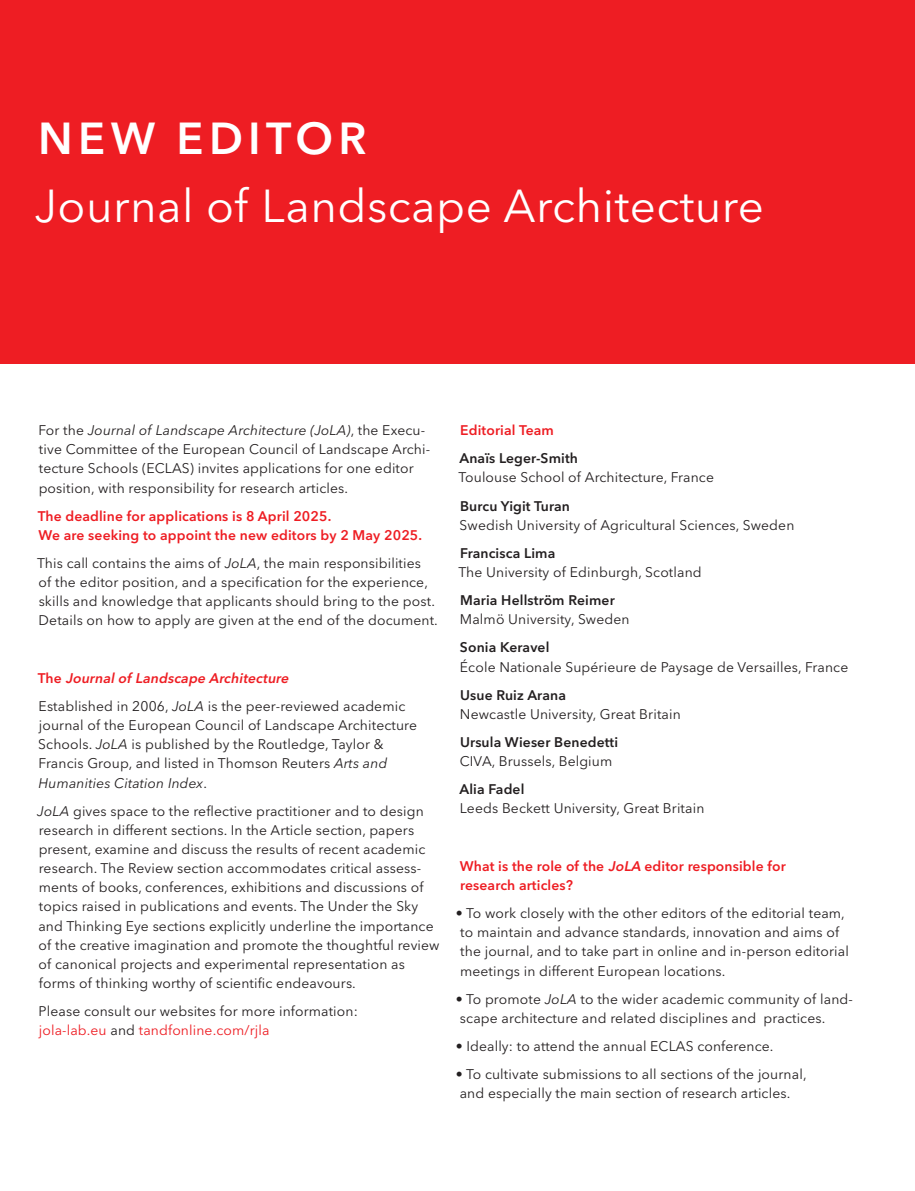
<style>
.page{position:relative;width:915px;height:1191px;background:#fff}
.page>*{position:absolute;margin:0;border:0;box-sizing:border-box;transform-origin:0 0}
.t1{font:45.75px "Avenir Next LT Pro";letter-spacing:.01em;color:#fff}
.t2{font:600 44.4px "Avenir Next LT Pro";letter-spacing:.12em;color:#fff}
.t3{font:13.8px/19.2px "Avenir Next LT Pro";letter-spacing:.01em;color:#231f20}
.t4{font:600 13.8px/19.2px "Avenir Next LT Pro";letter-spacing:.01em;color:#ee1d23}
.t5{font:600 13.8px/19.2px "Avenir Next LT Pro";letter-spacing:.01em;color:#231f20}
.t6{font:italic 600 13.8px "Avenir Next LT Pro";color:#ee1d23}
.s1{font-style:italic}
.s2{font-style:normal}
.s3{color:#ee1d23}
.s4{font-weight:600}
.s5{font-weight:400}
</style>
<div class="page">
<div style="left:0;top:0;width:914px;height:364px;background:#ee1d23"></div>
<p class="t2" style="left:38px;top:111px;width:329px">NEW EDITOR</p>
<p class="t1" style="left:35px;top:179px;width:730px">Journal of Landscape Architecture</p>
<p class="t3" style="left:39px;top:421px;width:393px">For the <span class="s1">Journal of Landscape Architecture (JoLA)</span>, the Execu&shy;tive Committee of the European Council of Landscape Archi&shy;tecture Schools (ECLAS) invites applications for one editor position, with responsibility for research articles.</p>
<p class="t4" style="left:38px;top:506px;width:295px">The deadline for applications is 8 April 2025.</p>
<p class="t4" style="left:38px;top:525px;width:385px">We are seeking to appoint the new editors by 2 May 2025.</p>
<p class="t3" style="left:37px;top:553px;width:402px">This call contains the aims of <span class="s1">JoLA</span>, the main responsibilities<br>of the editor position, and a specification for the experience, skills and knowledge that applicants should bring to the post.<br>Details on how to apply are given at the end of the document.</p>
<p class="t6" style="left:38px;top:669px;width:255px"><span class="s2">T h e</span> Journalof Landscape Architecture</p>
<p class="t3" style="left:38px;top:696px;width:380px">Established in 2006, <span class="s1">JoLA</span> is the peer-reviewed academic journal of the European Council of Landscape Architecture Schools. <span class="s1">JoLA</span> is published by the Routledge, Taylor &amp; Francis Group, and listed in Thomson Reuters <span class="s1">Arts and Humanities Citation Index</span>.</p>
<p class="t3" style="left:37px;top:801px;width:404px"><span class="s1">JoLA</span> gives space to the reflective practitioner and to design research in different sections. In the Article section, papers present, examine and discuss the results of recent academic research. The Review section accommodates critical assess&shy;ments of books, conferences, exhibitions and discussions of topics raised in publications and events. The Under the Sky and Thinking Eye sections explicitly underline the importance of the creative imagination and promote the thoughtful review of canonical projects and experimental representation as forms of thinking worthy of scientific endeavours.</p>
<p class="t3" style="left:39px;top:1001px;width:320px">Please consult our websites for more information: <span class="s3">jola-lab.eu</span> and <span class="s3">tandfonline.com/rjla</span></p>
<p class="t4" style="left:460px;top:420px;width:95px">Editorial Team</p>
<p class="t3" style="left:458px;top:449px;width:257px"><span class="s4">Anaïs Leger-Smith<br></span>Toulouse School of Architecture, France</p>
<p class="t3" style="left:459px;top:496px;width:336px"><span class="s4">Burcu Yigit Turan<br></span>Swedish University of Agricultural Sciences, Sweden</p>
<p class="t3" style="left:458px;top:543px;width:245px"><span class="s4">Francisca Lima<br></span>The University of Edinburgh, Scotland</p>
<p class="t3" style="left:460px;top:590px;width:171px"><span class="s4">Maria Hellström Reimer<br></span>Malmö University, Sweden</p>
<p class="t3" style="left:460px;top:638px;width:389px"><span class="s4">Sonia Keravel<br></span>École Nationale Supérieure de Paysage de Versailles, France</p>
<p class="t3" style="left:460px;top:685px;width:222px"><span class="s4">Usue Ruiz Arana<br></span>Newcastle University, Great Britain</p>
<p class="t5" style="left:459px;top:732px;width:160px">Ursula Wieser Benedetti<br><span class="s5">CIVA, Brussels, Belgium</span></p>
<p class="t3" style="left:459px;top:780px;width:246px"><span class="s4">Alia Fadel<br></span>Leeds Beckett University, Great Britain</p>
<p class="t4" style="left:459px;top:856px;width:327px">What is the role of the <span class="s1">JoLA</span> editor responsible for research articles?</p>
<p class="t3" style="left:460px;top:903px;width:390px;text-indent:-4px">• To work closely with the other editors of the editorial team, to maintain and advance standards, innovation and aims of the journal, and to take part in online and in-person editorial meetings in different European locations.</p>
<p class="t3" style="left:460px;top:989px;width:394px;text-indent:-4px">• To promote <span class="s1">JoLA</span> to the wider academic community of land&shy;scape architecture and related disciplines and practices.</p>
<p class="t3" style="left:455px;top:1036px;width:319px">• Ideally: to attend the annual ECLAS conference.</p>
<p class="t3" style="left:455px;top:1064px;width:352px">• To cultivate submissions to all sections of the journal, and especially the main section of research articles.</p>
</div>
